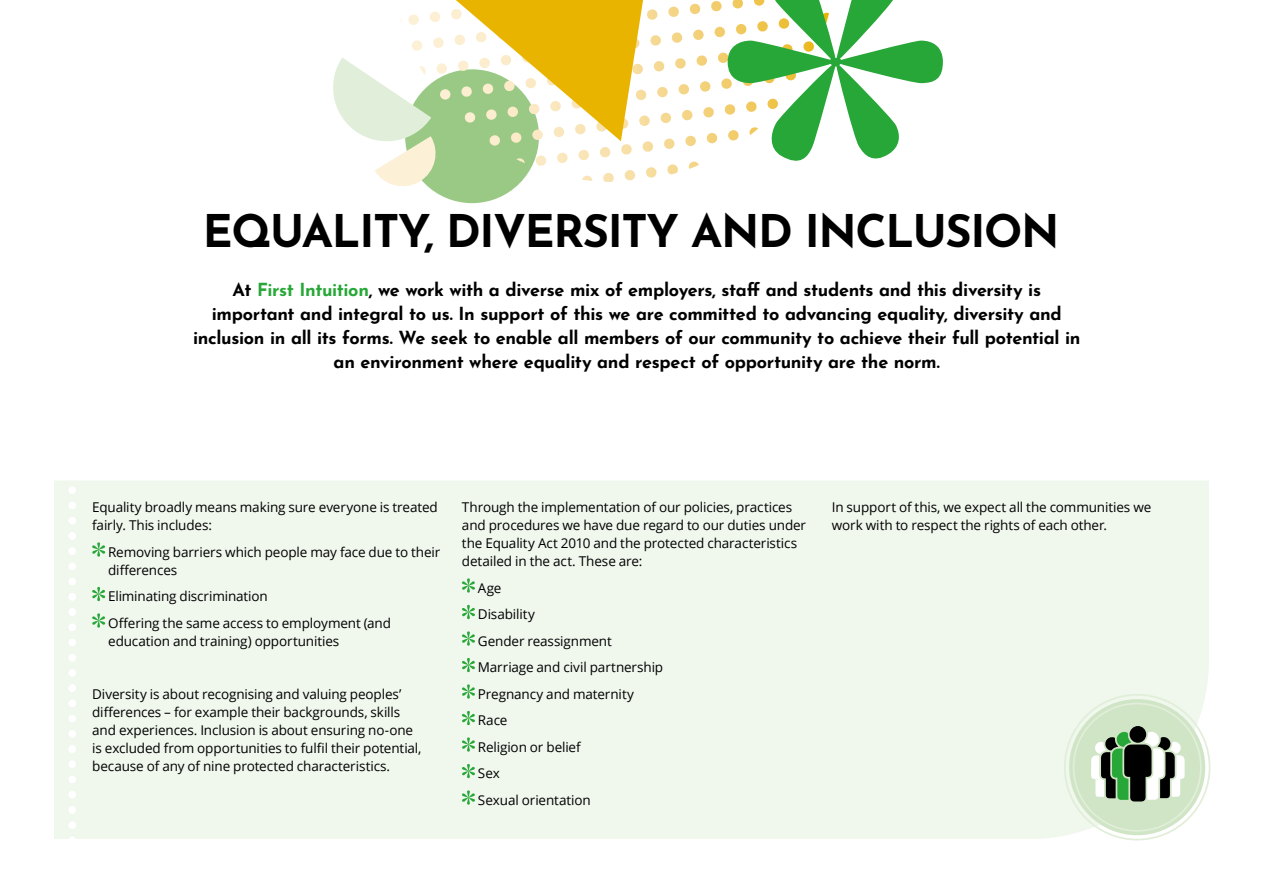
<style>
.page{position:relative;width:1263px;height:893px;background:#fff}
.page>*{position:absolute;margin:0;border:0;box-sizing:border-box;transform-origin:0 0}
.t1{font:700 45px "Josefin Sans";letter-spacing:-.03em;color:#000}
.t2{font:700 18px/24px "Josefin Sans";letter-spacing:-.02em;color:#000;text-align:center}
.t3{font:13.5px/18px "Open Sans";letter-spacing:-.01em;color:#000}
.s1{color:#27a737}
</style>
<div class="page">
<svg style="left:333px;top:0;width:610px;height:199px"></svg>
<div style="left:54px;top:481px;width:1155px;height:358px;background:#f0f7ed"></div>
<svg style="left:92px;top:542px;width:14px;height:15px"></svg>
<svg style="left:92px;top:587px;width:14px;height:14px"></svg>
<svg style="left:92px;top:613px;width:14px;height:15px"></svg>
<svg style="left:462px;top:578px;width:13px;height:15px"></svg>
<svg style="left:462px;top:605px;width:13px;height:14px"></svg>
<svg style="left:462px;top:631px;width:13px;height:15px"></svg>
<svg style="left:462px;top:658px;width:13px;height:14px"></svg>
<svg style="left:462px;top:684px;width:13px;height:15px"></svg>
<svg style="left:462px;top:711px;width:13px;height:14px"></svg>
<svg style="left:462px;top:737px;width:13px;height:15px"></svg>
<svg style="left:462px;top:764px;width:13px;height:14px"></svg>
<svg style="left:462px;top:790px;width:13px;height:15px"></svg>
<svg style="left:68px;top:481px;width:8px;height:358px"></svg>
<div style="left:1069px;top:699px;width:136px;height:136px;background:#d0e5c5;border-radius:50%"></div>
<div style="left:1129px;top:726px;width:17px;height:17px;background:#000;border-radius:50%"></div>
<svg style="left:1091px;top:731px;width:93px;height:70px"></svg>
<h1 class="t1" style="left:203px;top:191px;width:858px">EQUALITY, DIVERSITY AND INCLUSION</h1>
<p class="t2" style="left:193px;top:275px;width:889px">At <span class="s1">First Intuition</span>, we work with a diverse mix of employers, staff and students and this diversity is important and integral to us. In support of this we are committed to advancing equality, diversity and inclusion in all its forms. We seek to enable all members of our community to achieve their full potential in an environment where equality and respect of opportunity are the norm.</p>
<p class="t3" style="left:92px;top:498px;width:347px">Equality broadly means making sure everyone is treated fairly. This includes:</p>
<p class="t3" style="left:108px;top:542px;width:334px">Removing barriers which people may face due to their differences</p>
<p class="t3" style="left:108px;top:583px;width:284px;line-height:26.5px">Eliminating discrimination<br>Offering the same access to employment (and</p>
<p class="t3" style="left:108px;top:631px;width:233px">education and training) opportunities</p>
<p class="t3" style="left:92px;top:684px;width:331px">Diversity is about recognising and valuing peoples’ differences – for example their backgrounds, skills and experiences. Inclusion is about ensuring no-one is excluded from opportunities to fulfil their potential, because of any of nine protected characteristics.</p>
<p class="t3" style="left:462px;top:498px;width:346px">Through the implementation of our policies, practices and procedures we have due regard to our duties under the Equality Act 2010 and the protected characteristics detailed in the act. These are:</p>
<p class="t3" style="left:478px;top:574px;width:187px;line-height:26.5px">Age<br>Disability<br>Gender reassignment<br>Marriage and civil partnership<br>Pregnancy and maternity<br>Race<br>Religion or belief<br>Sex<br>Sexual orientation</p>
<p class="t3" style="left:832px;top:498px;width:321px">In support of this, we expect all the communities we work with to respect the rights of each other.</p>
</div>
